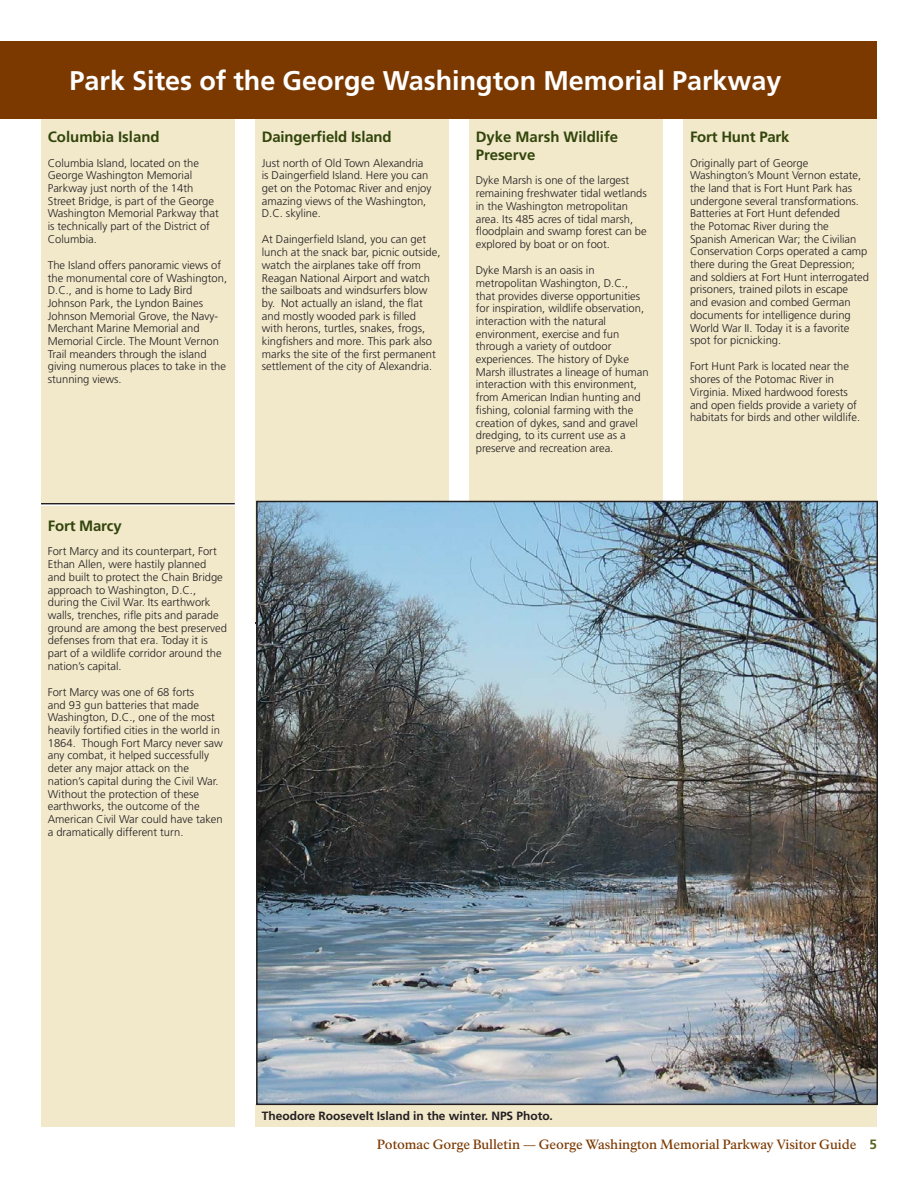
<style>
.page{position:relative;width:918px;height:1188px;background:#fff}
.page>*{position:absolute;margin:0;border:0;box-sizing:border-box;transform-origin:0 0}
.Header_Band_Text{font:700 27px "Frutiger LT Std";color:#fff}
.Park_Information_Hea{font:700 15px/18px "Frutiger LT Std";color:#31450b}
.t1{font:500 13.2px "NPS Rawlinson OT Old";letter-spacing:-.005em;color:#7b3900}
.t2{font:700 12px "Frutiger LT Std";color:#231f20}
.Park_Information_Tex{font:300 11.25px/12.8px "Frutiger LT Std";color:#231f20}
.s1{font-family:"Frutiger LT Std";font-weight:700;font-size:13.5px;color:#566421}
</style>
<div class="page">
<div style="left:469px;top:117px;width:194px;height:504px;background:#f2e8ca"></div>
<div style="left:683px;top:117px;width:194px;height:504px;background:#f2e8ca"></div>
<hr style="left:41px;top:501px;width:194px;height:3px;background:#231f20">
<hr style="left:255px;top:621px;width:194px;height:3px;background:#231f20">
<div style="left:41px;top:117px;width:194px;height:386px;background:#f2e8ca"></div>
<div style="left:255px;top:117px;width:194px;height:504px;background:#f2e8ca"></div>
<div style="left:41px;top:506px;width:194px;height:621px;background:#f2e8ca"></div>
<div style="left:255px;top:1104px;width:622px;height:23px;background:#f2e8ca"></div>
<img style="left:259px;top:504px;width:616px;height:598px">
<div style="left:0;top:41px;width:41px;height:77px;background:#7b3900"></div>
<div style="left:41px;top:41px;width:836px;height:77px;background:#7b3900"></div>
<p class="Header_Band_Text" style="left:70px;top:65px;width:714px">Park Sites of the George Washington Memorial Parkway</p>
<p class="Park_Information_Hea" style="left:48px;top:128px;width:113px">Columbia Island</p>
<p class="Park_Information_Tex" style="left:48px;top:156px;width:172px">Columbia Island, located on the<br>George Washington Memorial<br>Parkway just north of the 14th<br>Street Bridge, is part of the George<br>Washington Memorial Parkway that is technically part of the District of<br>Columbia.</p>
<p class="Park_Information_Tex" style="left:48px;top:259px;width:181px">The Island offers panoramic views of the monumental core of Washington,<br>D.C., and is home to Lady Bird<br>Johnson Park, the Lyndon Baines<br>Johnson Memorial Grove, the Navy-<br>Merchant Marine Memorial and<br>Memorial Circle. The Mount Vernon<br>Trail meanders through the island giving numerous places to take in the stunning views.</p>
<p class="Park_Information_Hea" style="left:262px;top:128px;width:131px">Daingerfield Island</p>
<p class="Park_Information_Tex" style="left:262px;top:156px;width:171px">Just north of Old Town Alexandria is Daingerfield Island. Here you can get on the Potomac River and enjoy amazing views of the Washington,<br>D.C. skyline.</p>
<p class="Park_Information_Tex" style="left:262px;top:233px;width:180px">At Daingerfield Island, you can get lunch at the snack bar, picnic outside, watch the airplanes take off from Reagan National Airport and watch the sailboats and windsurfers blow by. Not actually an island, the flat and mostly wooded park is filled<br>with herons, turtles, snakes, frogs, kingfishers and more. This park also marks the site of the first permanent settlement of the city of Alexandria.</p>
<p class="Park_Information_Hea" style="left:48px;top:516px;width:75px">Fort Marcy</p>
<p class="Park_Information_Tex" style="left:48px;top:545px;width:181px">Fort Marcy and its counterpart, Fort Ethan Allen, were hastily planned and built to protect the Chain Bridge approach to Washington, D.C., during the Civil War. Its earthwork walls, trenches, rifle pits and parade ground are among the best preserved defenses from that era. Today it is part of a wildlife corridor around the nation’s capital.</p>
<p class="Park_Information_Tex" style="left:48px;top:686px;width:177px">Fort Marcy was one of 68 forts<br>and 93 gun batteries that made Washington, D.C., one of the most heavily fortified cities in the world in 1864. Though Fort Marcy never saw any combat, it helped successfully deter any major attack on the nation’s capital during the Civil War.<br>Without the protection of these earthworks, the outcome of the American Civil War could have taken a dramatically different turn.</p>
<p class="Park_Information_Hea" style="left:476px;top:128px;width:144px">Dyke Marsh Wildlife<br>Preserve</p>
<p class="Park_Information_Tex" style="left:476px;top:174px;width:172px">Dyke Marsh is one of the largest remaining freshwater tidal wetlands in the Washington metropolitan area. Its 485 acres of tidal marsh, floodplain and swamp forest can be explored by boat or on foot.</p>
<p class="Park_Information_Tex" style="left:476px;top:264px;width:174px">Dyke Marsh is an oasis in metropolitan Washington, D.C., that provides diverse opportunities for inspiration, wildlife observation, interaction with the natural environment, exercise and fun through a variety of outdoor experiences. The history of Dyke Marsh illustrates a lineage of human interaction with this environment, from American Indian hunting and fishing, colonial farming with the creation of dykes, sand and gravel dredging, to its current use as a preserve and recreation area.</p>
<p class="Park_Information_Hea" style="left:690px;top:128px;width:101px">Fort Hunt Park</p>
<p class="Park_Information_Tex" style="left:690px;top:156px;width:180px">Originally part of George<br>Washington’s Mount Vernon estate, the land that is Fort Hunt Park has undergone several transformations.<br>Batteries at Fort Hunt defended<br>the Potomac River during the<br>Spanish American War; the Civilian<br>Conservation Corps operated a camp there during the Great Depression; and soldiers at Fort Hunt interrogated prisoners, trained pilots in escape and evasion and combed German documents for intelligence during<br>World War II. Today it is a favorite spot for picnicking.</p>
<p class="Park_Information_Tex" style="left:690px;top:360px;width:172px">Fort Hunt Park is located near the shores of the Potomac River in Virginia. Mixed hardwood forests and open fields provide a variety of habitats for birds and other wildlife.</p>
<p class="t2" style="left:262px;top:1109px;width:293px">Theodore Roosevelt Island in the winter. NPS Photo.</p>
<p class="t1" style="left:377px;top:1136px;width:502px">Potomac Gorge Bulletin — George Washington Memorial Parkway Visitor Guide <span class="s1">5</span></p>
</div>
